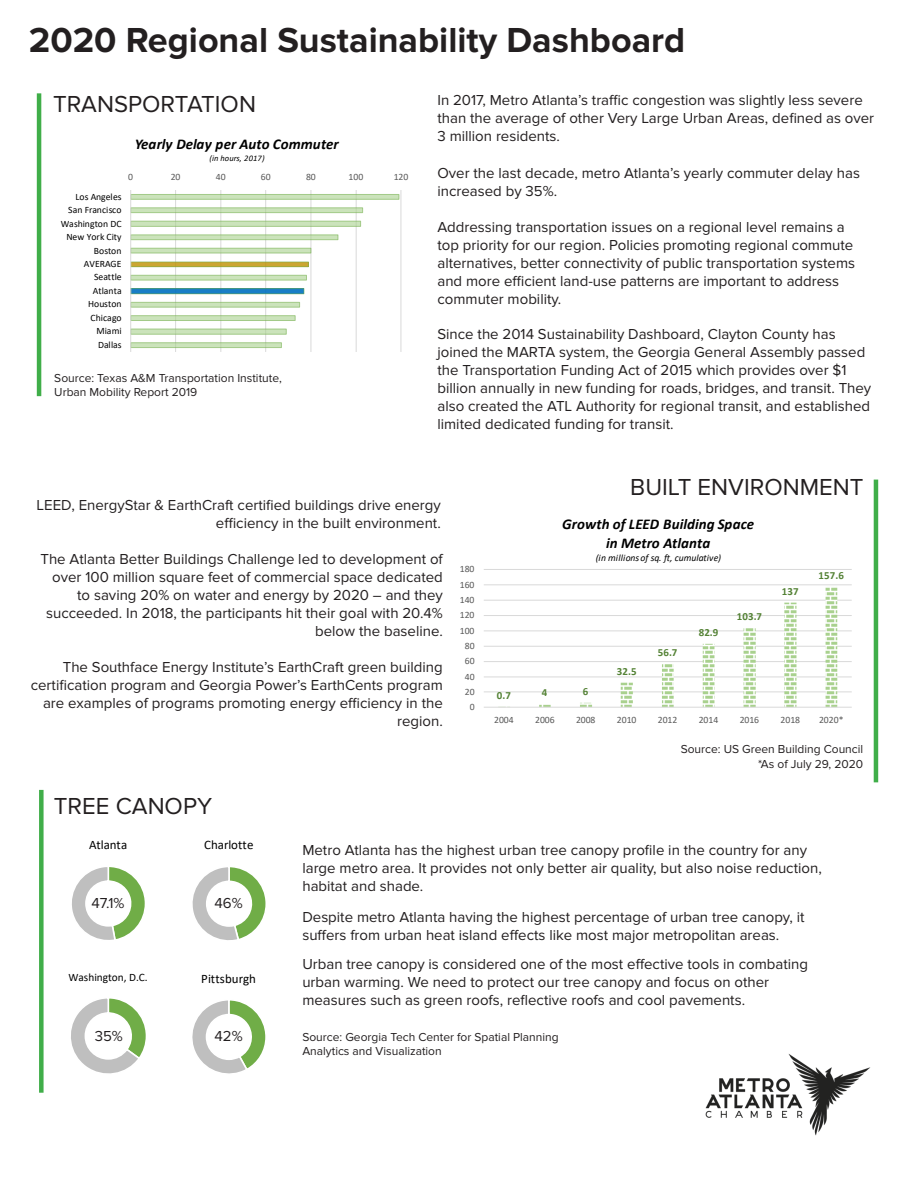
<style>
.page{position:relative;width:918px;height:1188px;background:#fff}
.page>*{position:absolute;margin:0;border:0;box-sizing:border-box;transform-origin:0 0}
.t1{font:700 36px "Proxima Nova";color:#231f20}
.t2{font:24px "Proxima Nova";color:#231f20}
.t3{font:15px/18px "Proxima Nova";color:#231f20}
.t4{font:italic 700 15px/18.1px "Calibri";letter-spacing:.005em;color:#000;text-align:center}
.t5{font:12.9px "Calibri";letter-spacing:.005em;color:#000}
.t6{font:12px "Proxima Nova";color:#231f20}
.t7{font:11.25px "Calibri";color:#000}
.t8{font:700 10.95px "Calibri";letter-spacing:.01em;color:#548235}
.t9{font:9.75px/13.5px "Calibri";color:#000;text-align:right}
.t10{font:9.75px "Calibri";letter-spacing:-.005em;color:#595959}
.t11{font:italic 9.75px "Calibri";color:#000}
.t12{font:italic 8.55px "Calibri";letter-spacing:.01em;color:#000}
</style>
<div class="page">
<img style="left:705px;top:1054px;width:166px;height:82px">
<div style="left:39px;top:790px;width:5px;height:303px;background:#40ae49"></div>
<hr style="left:874px;top:480px;width:4px;height:302px;background:#40ae49">
<hr style="left:37px;top:93px;width:4px;height:303px;background:#40ae49">
<svg style="left:72px;top:867px;width:73px;height:73px"></svg>
<svg style="left:192px;top:867px;width:74px;height:73px"></svg>
<svg style="left:71px;top:998px;width:75px;height:76px"></svg>
<svg style="left:192px;top:1000px;width:74px;height:74px"></svg>
<hr style="left:484px;top:691px;width:368px;height:1px;background:#d9d9d9">
<hr style="left:484px;top:677px;width:368px;height:1px;background:#d9d9d9">
<hr style="left:484px;top:661px;width:368px;height:1px;background:#d9d9d9">
<hr style="left:484px;top:646px;width:368px;height:1px;background:#d9d9d9">
<hr style="left:484px;top:630px;width:368px;height:1px;background:#d9d9d9">
<hr style="left:484px;top:615px;width:368px;height:1px;background:#d9d9d9">
<hr style="left:484px;top:600px;width:368px;height:1px;background:#d9d9d9">
<hr style="left:484px;top:584px;width:368px;height:1px;background:#d9d9d9">
<hr style="left:484px;top:569px;width:368px;height:1px;background:#d9d9d9">
<svg style="left:498px;top:587px;width:339px;height:120px"></svg>
<hr style="left:484px;top:707px;width:368px;height:1px;background:#d9d9d9">
<hr style="left:175px;top:190px;width:1px;height:162px;background:#d9d9d9">
<hr style="left:220px;top:190px;width:1px;height:162px;background:#d9d9d9">
<hr style="left:265px;top:190px;width:1px;height:162px;background:#d9d9d9">
<hr style="left:311px;top:190px;width:1px;height:162px;background:#d9d9d9">
<hr style="left:356px;top:190px;width:1px;height:162px;background:#d9d9d9">
<hr style="left:401px;top:190px;width:1px;height:162px;background:#d9d9d9">
<svg style="left:131px;top:194px;width:269px;height:154px"></svg>
<hr style="left:130px;top:190px;width:1px;height:162px;background:#d9d9d9">
<p class="t1" style="left:29px;top:19px;width:658px">2020 Regional Sustainability Dashboard</p>
<p class="t2" style="left:53px;top:91px;width:204px">TRANSPORTATION</p>
<p class="t4" style="left:135px;top:134px;width:205px">Yearly Delay per Auto Commuter</p>
<p class="t12" style="left:210px;top:152px;width:57px">(in hours, 2017)</p>
<p class="t10" style="left:128px;top:170px;width:6px">0</p>
<p class="t10" style="left:171px;top:170px;width:11px">20</p>
<p class="t10" style="left:216px;top:170px;width:11px">40</p>
<p class="t10" style="left:261px;top:170px;width:11px">60</p>
<p class="t10" style="left:306px;top:170px;width:11px">80</p>
<p class="t10" style="left:349px;top:170px;width:16px">100</p>
<p class="t10" style="left:394px;top:170px;width:16px">120</p>
<p class="t9" style="left:61px;top:189px;width:62px">Los Angeles<br>San Francisco<br>Washington DC<br>New York City<br>Boston<br>AVERAGE<br>Seattle<br>Atlanta<br>Houston<br>Chicago<br>Miami<br>Dallas</p>
<p class="t6" style="left:54px;top:371px;width:229px">Source: Texas A&amp;M Transportation Institute,</p>
<p class="t6" style="left:54px;top:385px;width:144px">Urban Mobility Report 2019</p>
<p class="t3" style="left:437px;top:91px;width:438px">In 2017, Metro Atlanta’s traffic congestion was slightly less severe than the average of other Very Large Urban Areas, defined as over<br>3 million residents.</p>
<p class="t3" style="left:437px;top:165px;width:424px">Over the last decade, metro Atlanta’s yearly commuter delay has increased by 35%.</p>
<p class="t3" style="left:437px;top:218px;width:419px">Addressing transportation issues on a regional level remains a top priority for our region. Policies promoting regional commute alternatives, better connectivity of public transportation systems and more efficient land-use patterns are important to address commuter mobility.</p>
<p class="t3" style="left:437px;top:326px;width:435px">Since the 2014 Sustainability Dashboard, Clayton County has joined the MARTA system, the Georgia General Assembly passed the Transportation Funding Act of 2015 which provides over $1 billion annually in new funding for roads, bridges, and transit. They also created the ATL Authority for regional transit, and established limited dedicated funding for transit.</p>
<p class="t2" style="left:630px;top:473px;width:235px">BUILT ENVIRONMENT</p>
<p class="t3" style="left:37px;top:496px;width:406px;text-align:right">LEED, EnergyStar &amp; EarthCraft certified buildings drive energy efficiency in the built environment.</p>
<p class="t3" style="left:40px;top:550px;width:404px;text-align:right">The Atlanta Better Buildings Challenge led to development of over 100 million square feet of commercial space dedicated to saving 20% on water and energy by 2020 – and they succeeded. In 2018, the participants hit their goal with 20.4% below the baseline.</p>
<p class="t3" style="left:31px;top:659px;width:414px;text-align:right">The Southface Energy Institute’s EarthCraft green building certification program and Georgia Power’s EarthCents program are examples of programs promoting energy efficiency in the region.</p>
<p class="t10" style="left:460px;top:562px;width:16px">180</p>
<p class="t10" style="left:460px;top:578px;width:16px">160</p>
<p class="t10" style="left:460px;top:593px;width:16px">140</p>
<p class="t10" style="left:460px;top:608px;width:16px">120</p>
<p class="t10" style="left:460px;top:624px;width:16px">100</p>
<p class="t10" style="left:465px;top:639px;width:11px">80</p>
<p class="t10" style="left:465px;top:654px;width:11px">60</p>
<p class="t10" style="left:465px;top:670px;width:11px">40</p>
<p class="t10" style="left:465px;top:685px;width:11px">20</p>
<p class="t10" style="left:470px;top:700px;width:6px">0</p>
<p class="t2" style="left:54px;top:792px;width:160px">TREE CANOPY</p>
<p class="t4" style="left:562px;top:515px;width:193px">Growth of LEED Building Space in Metro Atlanta</p>
<p class="t11" style="left:596px;top:551px;width:127px">(in millions of sq. ft, cumulative)</p>
<p class="t8" style="left:497px;top:688px;width:16px">0.7</p>
<p class="t8" style="left:542px;top:685px;width:7px">4</p>
<p class="t8" style="left:583px;top:684px;width:7px">6</p>
<p class="t8" style="left:617px;top:663px;width:21px">32.5</p>
<p class="t8" style="left:658px;top:645px;width:21px">56.7</p>
<p class="t8" style="left:699px;top:625px;width:21px">82.9</p>
<p class="t8" style="left:737px;top:609px;width:27px">103.7</p>
<p class="t8" style="left:782px;top:583px;width:18px">137</p>
<p class="t8" style="left:819px;top:567px;width:27px">157.6</p>
<p class="t10" style="left:494px;top:713px;width:21px">2004</p>
<p class="t10" style="left:535px;top:713px;width:21px">2006</p>
<p class="t10" style="left:576px;top:713px;width:21px">2008</p>
<p class="t10" style="left:617px;top:713px;width:21px">2010</p>
<p class="t10" style="left:658px;top:713px;width:21px">2012</p>
<p class="t10" style="left:699px;top:713px;width:21px">2014</p>
<p class="t10" style="left:740px;top:713px;width:21px">2016</p>
<p class="t10" style="left:781px;top:713px;width:21px">2018</p>
<p class="t10" style="left:819px;top:713px;width:26px">2020*</p>
<p class="t6" style="left:681px;top:743px;width:184px">Source: US Green Building Council</p>
<p class="t6" style="left:758px;top:757px;width:107px">*As of July 29, 2020</p>
<p class="t5" style="left:89px;top:836px;width:40px">Atlanta</p>
<p class="t3" style="left:92px;top:894px;width:34px">47.1%</p>
<p class="t7" style="left:69px;top:970px;width:81px">Washington, D.C.</p>
<p class="t3" style="left:95px;top:1028px;width:30px">35%</p>
<p class="t5" style="left:204px;top:836px;width:51px">Charlotte</p>
<p class="t3" style="left:215px;top:894px;width:30px">46%</p>
<p class="t5" style="left:201px;top:969px;width:56px">Pittsburgh</p>
<p class="t3" style="left:215px;top:1028px;width:30px">42%</p>
<p class="t3" style="left:302px;top:841px;width:521px">Metro Atlanta has the highest urban tree canopy profile in the country for any large metro area. It provides not only better air quality, but also noise reduction, habitat and shade.</p>
<p class="t3" style="left:302px;top:909px;width:504px">Despite metro Atlanta having the highest percentage of urban tree canopy, it suffers from urban heat island effects like most major metropolitan areas.</p>
<p class="t3" style="left:302px;top:956px;width:507px">Urban tree canopy is considered one of the most effective tools in combating urban warming. We need to protect our tree canopy and focus on other measures such as green roofs, reflective roofs and cool pavements.</p>
<p class="t6" style="left:302px;top:1030px;width:258px">Source: Georgia Tech Center for Spatial Planning</p>
<p class="t6" style="left:302px;top:1044px;width:141px">Analytics and Visualization</p>
</div>
